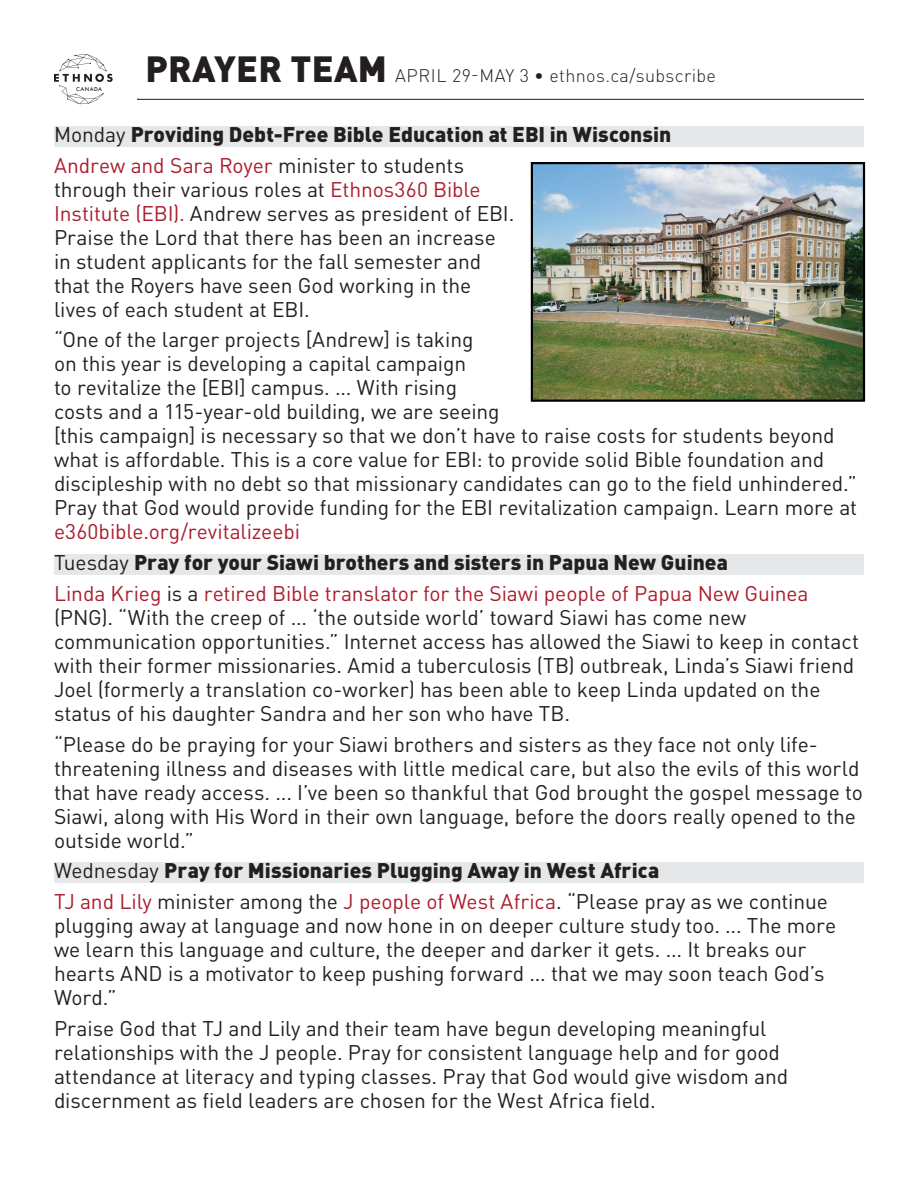
<style>
.page{position:relative;width:918px;height:1188px;background:#fff}
.page>*{position:absolute;margin:0;border:0;box-sizing:border-box;transform-origin:0 0}
.t1{font:21px/24px "DIN Pro";letter-spacing:-.005em;color:#231f20}
.t2{font:21px/30.8px "DIN Pro";letter-spacing:-.005em;color:#aa1d2d}
.t3{font:900 21px/30.8px "DIN Pro";color:#231f20}
.t4{font:300 18px "DIN Pro";letter-spacing:.02em;color:#231f20}
.t5{font:500 5.25px "Futura";letter-spacing:.1em;color:#231f20}
.s1{font-weight:900;font-size:36px}
.s2{font-weight:400}
.s3{font-weight:400;color:#aa1d2d}
.s4{color:#aa1d2d}
.s5{color:#231f20}
.s6{font-weight:900;color:#231f20}
.s7{font-weight:900}
</style>
<div class="page">
<svg style="left:54px;top:54px;width:59px;height:50px"></svg>
<div style="left:54px;top:126px;width:810px;height:21px;background:#e6e7e9"></div>
<div style="left:54px;top:554px;width:810px;height:21px;background:#e6e7e9"></div>
<div style="left:54px;top:862px;width:810px;height:21px;background:#e6e7e9"></div>
<hr style="left:138px;top:99px;width:726px;height:1px;background:#231f20">
<img style="left:534px;top:165px;width:328px;height:234px">
<div style="left:531px;top:162px;width:334px;height:240px;border:2px solid #000"></div>
<p class="t5" style="left:76px;top:85px;width:28px">CANADA</p>
<p class="t4" style="left:145px;top:61px;width:572px"><span class="s1">PRAYER TEAM</span> APRIL 29-MAY 3 • ethnos.ca/subscribe</p>
<p class="t3" style="left:54px;top:116px;width:619px"><span class="s2">Monday</span> Providing Debt-Free Bible Education at EBI in Wisconsin<br><span class="s3">Andrew and Sara Royer</span> <span class="s2">minister to students</span></p>
<p class="t1" style="left:54px;top:175px;width:462px">through their various roles at <span class="s4">Ethnos360 Bible Institute (EBI).</span> Andrew serves as president of EBI.<br>Praise the Lord that there has been an increase in student applicants for the fall semester and that the Royers have seen God working in the lives of each student at EBI.</p>
<p class="t1" style="left:54px;top:326px;width:805px">“One of the larger projects [Andrew] is taking<br>on this year is developing a capital campaign<br>to revitalize the [EBI] campus. ... With rising<br>costs and a 115-year-old building, we are seeing<br>[this campaign] is necessary so that we don’t have to raise costs for students beyond what is affordable. This is a core value for EBI: to provide solid Bible foundation and discipleship with no debt so that missionary candidates can go to the field unhindered.” Pray that God would provide funding for the EBI revitalization campaign. Learn more at</p>
<p class="t2" style="left:54px;top:514px;width:756px">e360bible.org/revitalizeebi<br><span class="s5">Tuesday</span> <span class="s6">Pray for your Siawi brothers and sisters in Papua New Guinea<br></span>Linda Krieg <span class="s5">is a</span> retired Bible translator for the Siawi people of Papua New Guinea</p>
<p class="t1" style="left:54px;top:603px;width:807px">(PNG). “With the creep of ... ‘the outside world’ toward Siawi has come new communication opportunities.” Internet access has allowed the Siawi to keep in contact with their former missionaries. Amid a tuberculosis (TB) outbreak, Linda’s Siawi friend Joel (formerly a translation co-worker) has been able to keep Linda updated on the status of his daughter Sandra and her son who have TB.</p>
<p class="t1" style="left:54px;top:730px;width:810px">“Please do be praying for your Siawi brothers and sisters as they face not only life&shy;threatening illness and diseases with little medical care, but also the evils of this world that have ready access. ... I’ve been so thankful that God brought the gospel message to Siawi, along with His Word in their own language, before the doors really opened to the outside world.”</p>
<p class="t1" style="left:54px;top:853px;width:775px;line-height:30.8px">Wednesday <span class="s7">Pray for Missionaries Plugging Away in West Africa<br></span><span class="s4">TJ and Lily</span> minister among the <span class="s4">J people of West Africa</span>. “Please pray as we continue</p>
<p class="t1" style="left:54px;top:911px;width:784px">plugging away at language and now hone in on deeper culture study too. ... The more we learn this language and culture, the deeper and darker it gets. ... It breaks our hearts AND is a motivator to keep pushing forward ... that we may soon teach God’s Word.”</p>
<p class="t1" style="left:54px;top:1014px;width:736px">Praise God that TJ and Lily and their team have begun developing meaningful relationships with the J people. Pray for consistent language help and for good attendance at literacy and typing classes. Pray that God would give wisdom and discernment as field leaders are chosen for the West Africa field.</p>
</div>
